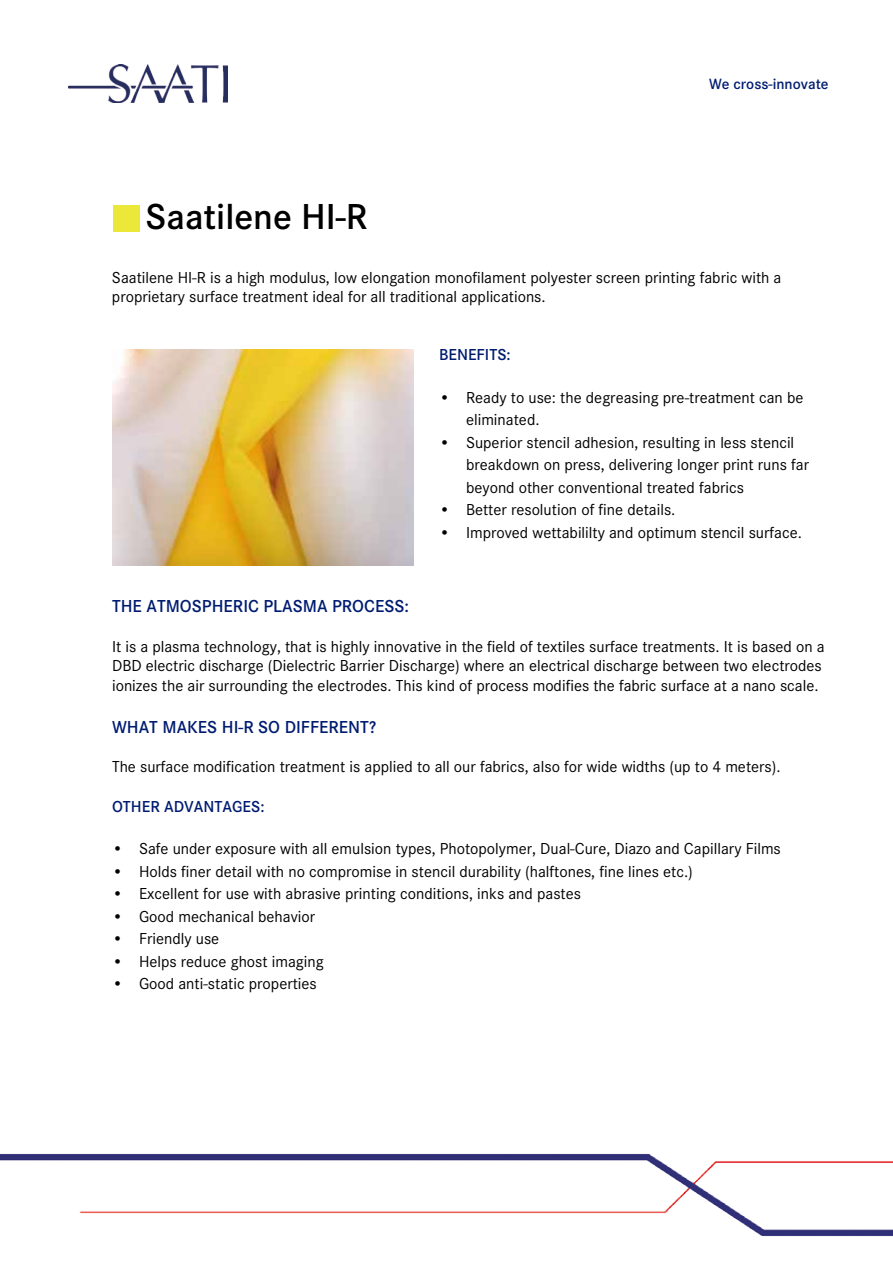
<style>
.page{position:relative;width:893px;height:1263px;background:#fff}
.page>*{position:absolute;margin:0;border:0;box-sizing:border-box;transform-origin:0 0}
.t1{font:600 37.5px "Corporate S";color:#000}
.t2{font:600 18px "Corporate S";color:#001c71}
.t3{font:16.5px/22.5px "Corporate S";color:#000}
.t4{font:600 16.5px "Corporate S";color:#001c71}
.t5{font:600 15.45px "Corporate S";color:#001c71}
</style>
<div class="page">
<img style="left:69px;top:64px;width:159px;height:39px">
<img style="left:0;top:1153px;width:893px;height:83px">
<img style="left:112px;top:349px;width:301px;height:216px">
<div style="left:113px;top:205px;width:27px;height:27px;background:#ece83a"></div>
<h1 class="t1" style="left:146px;top:195px;width:223px">Saatilene HI-R</h1>
<p class="t5" style="left:709px;top:75px;width:121px">We cross-innovate</p>
<p class="t3" style="left:112px;top:267px;width:671px;line-height:19.8px">Saatilene HI-R is a high modulus, low elongation monofilament polyester screen printing fabric with a proprietary surface treatment ideal for all traditional applications.</p>
<p class="t4" style="left:439px;top:345px;width:73px">BENEFITS:</p>
<p class="t3" style="left:466px;top:386px;width:339px;text-indent:-27px">• Ready to use: the degreasing pre-treatment can be eliminated.</p>
<p class="t3" style="left:466px;top:431px;width:345px;text-indent:-27px">• Superior stencil adhesion, resulting in less stencil breakdown on press, delivering longer print runs far beyond other conventional treated fabrics</p>
<p class="t3" style="left:439px;top:498px;width:238px">• Better resolution of fine details.</p>
<p class="t3" style="left:439px;top:521px;width:364px">• Improved wettabililty and optimum stencil surface.</p>
<p class="t2" style="left:112px;top:596px;width:298px">THE ATMOSPHERIC PLASMA PROCESS:</p>
<p class="t3" style="left:112px;top:636px;width:714px;line-height:19.8px">It is a plasma technology, that is highly innovative in the field of textiles surface treatments. It is based on a<br>DBD electric discharge (Dielectric Barrier Discharge) where an electrical discharge between two electrodes ionizes the air surrounding the electrodes. This kind of process modifies the fabric surface at a nano scale.</p>
<p class="t2" style="left:112px;top:716px;width:266px">WHAT MAKES HI-R SO DIFFERENT?</p>
<p class="t3" style="left:112px;top:756px;width:670px">The surface modification treatment is applied to all our fabrics, also for wide widths (up to 4 meters).</p>
<p class="t4" style="left:112px;top:797px;width:154px">OTHER ADVANTAGES:</p>
<p class="t3" style="left:112px;top:837px;width:670px">• Safe under exposure with all emulsion types, Photopolymer, Dual-Cure, Diazo and Capillary Films</p>
<p class="t3" style="left:112px;top:860px;width:582px">• Holds finer detail with no compromise in stencil durability (halftones, fine lines etc.)</p>
<p class="t3" style="left:112px;top:882px;width:470px">• Excellent for use with abrasive printing conditions, inks and pastes</p>
<p class="t3" style="left:112px;top:905px;width:205px">• Good mechanical behavior</p>
<p class="t3" style="left:112px;top:927px;width:109px">• Friendly use</p>
<p class="t3" style="left:112px;top:950px;width:213px">• Helps reduce ghost imaging</p>
<p class="t3" style="left:112px;top:972px;width:206px">• Good anti-static properties</p>
</div>
